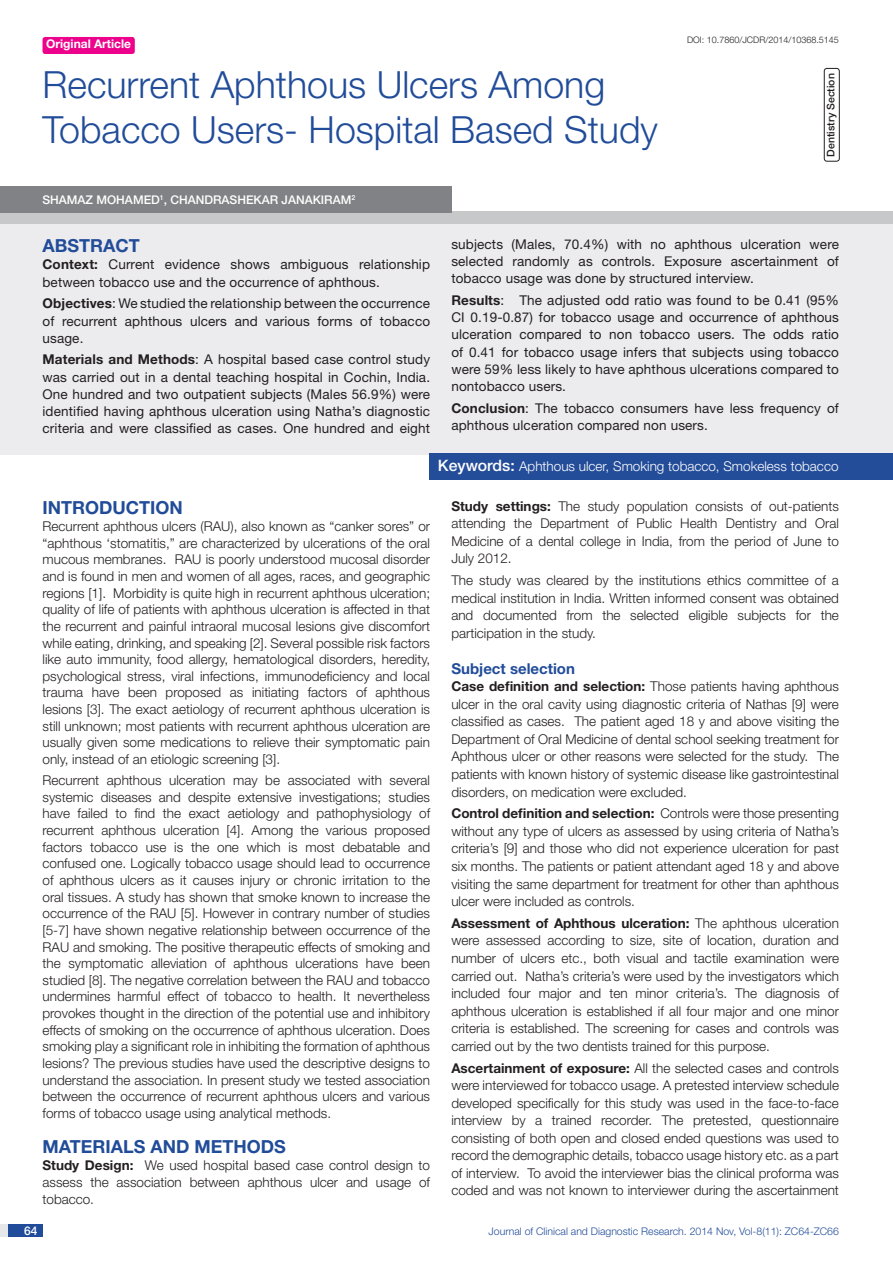
<style>
.page{position:relative;width:893px;height:1263px;background:#fff}
.page>*{position:absolute;margin:0;border:0;box-sizing:border-box;transform-origin:0 0}
.t1{font:300 37.5px "Helvetica Neue";color:#214c99}
.Heading{font:700 18px "Helvetica Neue";color:#214c99}
.Abstract_head{font:700 18px "Helvetica Neue";color:#214c99}
.Level_2{font:700 15px "Helvetica Neue";color:#214c99}
.Body_text{font:300 13.5px/16.6px "Helvetica Neue";color:#231f20;text-align:justify}
.Body_text-2{font:13.5px/17.2px "Helvetica Neue";letter-spacing:.01em;color:#231f20;text-align:justify}
.t2{font:300 13.5px "Helvetica Neue";color:#fff}
.Author{font:500 12px "Helvetica Neue";color:#fff}
.t3{font:700 12px "Helvetica Neue";color:#fff}
.t4{font:300 10.5px "Helvetica Neue";color:#214c99}
.t5{font:500 10.5px "Helvetica Neue";color:#231f20}
.DOI{font:300 9px "Helvetica Neue";color:#231f20}
.s1{color:#244d99}
.s2{font-weight:700}
.s3{font-weight:500;font-size:15.75px}
</style>
<div class="page">
<div style="left:0;top:1224px;width:43px;height:13px;background:#e6e7e9"></div>
<div style="left:8px;top:1224px;width:35px;height:13px;background:#214c99"></div>
<div style="left:43px;top:37px;width:92px;height:17px;background:#ed028c;border-radius:3px"></div>
<div style="left:0;top:223px;width:893px;height:232px;background:#ececee"></div>
<div style="left:0;top:211px;width:893px;height:12px;background:#c7c8ca"></div>
<div style="left:429px;top:453px;width:464px;height:26px;background:#244d99"></div>
<div style="left:0;top:186px;width:451px;height:26px;background:#808285"></div>
<div style="left:824px;top:68px;width:16px;height:94px;border:1px solid #231f20;border-radius:3px"></div>
<p class="t3" style="left:46px;top:37px;width:87px">Original Article</p>
<p class="t1" style="left:43px;top:61px;width:564px">Recurrent Aphthous Ulcers Among</p>
<p class="t1" style="left:43px;top:106px;width:617px">Tobacco Users- Hospital Based Study</p>
<p class="Author" style="left:43px;top:192px;width:314px">SHAMAZ MOHAMED <sup>1</sup>, CHANDRASHEKAR JANAKIRAM<sup>2</sup></p>
<p class="DOI" style="left:687px;top:35px;width:153px">DOI: 10.7860/JCDR/2014/10368.5145</p>
<p class="t5" style="left:824px;top:157px;width:85px;rotate:-90deg">DENTISTRY SECTION</p>
<p class="Abstract_head" style="left:43px;top:235px;width:98px">ABST<span class="s1">RAC</span>T</p>
<p class="Body_text-2" style="left:43px;top:256px;width:389px"><span class="s2">Context:</span> Current evidence shows ambiguous relationship between tobacco use and the occurrence of aphthous.</p>
<p class="Body_text-2" style="left:43px;top:295px;width:389px"><span class="s2">Objectives</span>: We studied the relationship between the occurrence of recurrent aphthous ulcers and various forms of tobacco usage.</p>
<p class="Body_text-2" style="left:43px;top:351px;width:389px"><span class="s2">Materials and Methods</span>: A hospital based case control study was carried out in a dental teaching hospital in Cochin, India.<br>One hundred and two outpatient subjects (Males 56.9%) were identified having aphthous ulceration using Natha’s diagnostic criteria and were classified as cases. One hundred and eight</p>
<p class="Body_text-2" style="left:451px;top:235px;width:389px">subjects (Males, 70.4%) with no aphthous ulceration were selected randomly as controls. Exposure ascertainment of tobacco usage was done by structured interview.</p>
<p class="Body_text-2" style="left:451px;top:291px;width:389px"><span class="s2">Results</span>: The adjusted odd ratio was found to be 0.41 (95% CI 0.19-0.87) for tobacco usage and occurrence of aphthous ulceration compared to non tobacco users. The odds ratio of 0.41 for tobacco usage infers that subjects using tobacco were 59% less likely to have aphthous ulcerations compared to nontobacco users.</p>
<p class="Body_text-2" style="left:451px;top:399px;width:389px"><span class="s2">Conclusion</span>: The tobacco consumers have less frequency of aphthous ulceration compared non users.</p>
<p class="t2" style="left:438px;top:458px;width:402px"><span class="s3">KEYWORDS:</span> Aphthous ulcer, Smoking tobacco, Smokeless tobacco</p>
<p class="Heading" style="left:43px;top:496px;width:142px">Introduction</p>
<p class="Body_text" style="left:43px;top:517px;width:389px">Recurrent aphthous ulcers (RAU), also known as “canker sores” or “aphthous ‘stomatitis,” are characterized by ulcerations of the oral mucous membranes. RAU is poorly understood mucosal disorder and is found in men and women of all ages, races, and geographic regions [1]. Morbidity is quite high in recurrent aphthous ulceration; quality of life of patients with aphthous ulceration is affected in that the recurrent and painful intraoral mucosal lesions give discomfort while eating, drinking, and speaking [2]. Several possible risk factors like auto immunity, food allergy, hematological disorders, heredity, psychological stress, viral infections, immunodeficiency and local trauma have been proposed as initiating factors of aphthous lesions [3]. The exact aetiology of recurrent aphthous ulceration is still unknown; most patients with recurrent aphthous ulceration are usually given some medications to relieve their symptomatic pain only, instead of an etiologic screening [3].</p>
<p class="Body_text" style="left:43px;top:771px;width:389px">Recurrent aphthous ulceration may be associated with several systemic diseases and despite extensive investigations; studies have failed to find the exact aetiology and pathophysiology of recurrent aphthous ulceration [4]. Among the various proposed factors tobacco use is the one which is most debatable and confused one. Logically tobacco usage should lead to occurrence of aphthous ulcers as it causes injury or chronic irritation to the oral tissues. A study has shown that smoke known to increase the occurrence of the RAU [5]. However in contrary number of studies [5-7] have shown negative relationship between occurrence of the RAU and smoking. The positive therapeutic effects of smoking and the symptomatic alleviation of aphthous ulcerations have been studied [8]. The negative correlation between the RAU and tobacco undermines harmful effect of tobacco to health. It nevertheless provokes thought in the direction of the potential use and inhibitory effects of smoking on the occurrence of aphthous ulceration. Does smoking play a significant role in inhibiting the formation of aphthous lesions? The previous studies have used the descriptive designs to understand the association. In present study we tested association between the occurrence of recurrent aphthous ulcers and various forms of tobacco usage using analytical methods.</p>
<p class="Heading" style="left:43px;top:1136px;width:245px">Materials and Methods</p>
<p class="Body_text" style="left:43px;top:1156px;width:389px;line-height:17.1px"><span class="s2">Study Design:</span> We used hospital based case control design to assess the association between aphthous ulcer and usage of tobacco.</p>
<p class="Body_text" style="left:451px;top:497px;width:389px;line-height:17.5px"><span class="s2">Study settings:</span> The study population consists of out-patients attending the Department of Public Health Dentistry and Oral Medicine of a dental college in India, from the period of June to July 2012.</p>
<p class="Body_text" style="left:451px;top:571px;width:389px;line-height:17.5px">The study was cleared by the institutions ethics committee of a medical institution in India. Written informed consent was obtained and documented from the selected eligible subjects for the participation in the study.</p>
<p class="Level_2" style="left:451px;top:659px;width:125px">Subject selection</p>
<p class="Body_text" style="left:451px;top:677px;width:389px;line-height:17.5px"><span class="s2">Case definition and selection:</span> Those patients having aphthous ulcer in the oral cavity using diagnostic criteria of Nathas [9] were classified as cases. The patient aged 18 y and above visiting the Department of Oral Medicine of dental school seeking treatment for Aphthous ulcer or other reasons were selected for the study. The patients with known history of systemic disease like gastrointestinal disorders, on medication were excluded.</p>
<p class="Body_text" style="left:451px;top:804px;width:389px;line-height:17.5px"><span class="s2">Control definition and selection:</span> Controls were those presenting without any type of ulcers as assessed by using criteria of Natha’s criteria’s [9] and those who did not experience ulceration for past six months. The patients or patient attendant aged 18 y and above visiting the same department for treatment for other than aphthous ulcer were included as controls.</p>
<p class="Body_text" style="left:451px;top:914px;width:389px;line-height:17.5px"><span class="s2">Assessment of Aphthous ulceration:</span> The aphthous ulceration were assessed according to size, site of location, duration and number of ulcers etc., both visual and tactile examination were carried out. Natha’s criteria’s were used by the investigators which included four major and ten minor criteria’s. The diagnosis of aphthous ulceration is established if all four major and one minor criteria is established. The screening for cases and controls was carried out by the two dentists trained for this purpose.</p>
<p class="Body_text" style="left:451px;top:1059px;width:389px;line-height:17.5px"><span class="s2">Ascertainment of exposure:</span> All the selected cases and controls were interviewed for tobacco usage. A pretested interview schedule developed specifically for this study was used in the face-to-face interview by a trained recorder. The pretested, questionnaire consisting of both open and closed ended questions was used to record the demographic details, tobacco usage history etc. as a part of interview. To avoid the interviewer bias the clinical proforma was coded and was not known to interviewer during the ascertainment</p>
<p class="Author" style="left:24px;top:1223px;width:15px">64</p>
<p class="t4" style="left:489px;top:1225px;width:352px">Journal of Clinical and Diagnostic Research. 2014 Nov, Vol-8(11): ZC64-ZC66</p>
</div>
